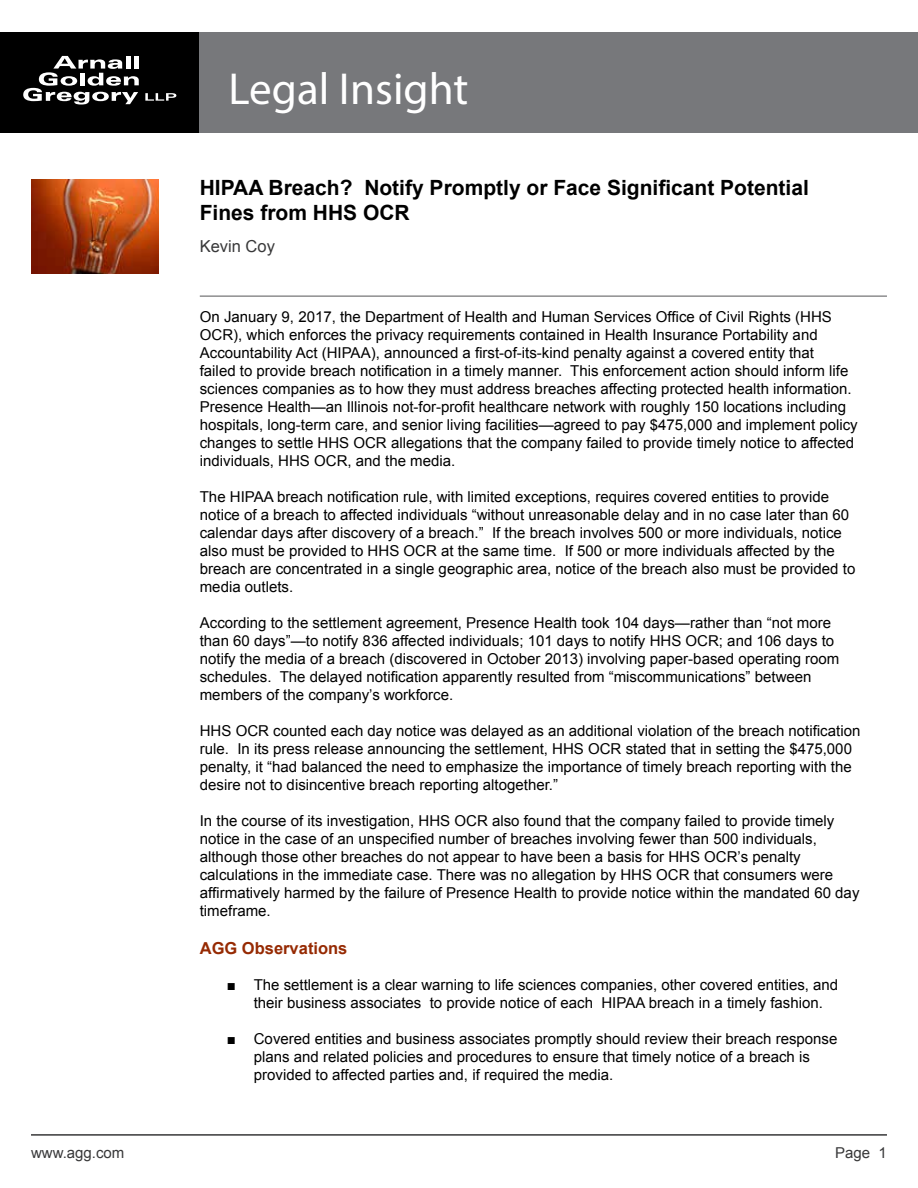
<style>
.page{position:relative;width:918px;height:1188px;background:#fff}
.page>*{position:absolute;margin:0;border:0;box-sizing:border-box;transform-origin:0 0}
.t1{font:45px "Myriad Pro";color:#fff}
.t2{font:700 21px/25.2px "Arial";color:#000}
.t3{font:700 16.5px "Arial";color:#962a03}
.t4{font:16.5px "Arial";color:#383839}
.t5{font:15px/18px "Arial";color:#000}
.t6{font:15px "Arial";color:#383839}
</style>
<div class="page">
<div style="left:0;top:32px;width:200px;height:101px;background:#000"></div>
<svg style="left:23px;top:56px;width:116px;height:49px"></svg>
<svg style="left:145px;top:93px;width:31px;height:8px"></svg>
<div style="left:200px;top:32px;width:718px;height:101px;background:#77787b"></div>
<hr style="left:31px;top:1134px;width:856px;height:2px;background:#383839">
<img style="left:31px;top:180px;width:128px;height:94px">
<hr style="left:200px;top:296px;width:687px;height:1px;background:#545456">
<h1 class="t1" style="left:229px;top:61px;width:241px">Legal Insight</h1>
<h2 class="t2" style="left:200px;top:176px;width:611px">HIPAA Breach? Notify Promptly or Face Significant Potential<br>Fines from HHS OCR</h2>
<p class="t4" style="left:200px;top:235px;width:77px">Kevin Coy</p>
<p class="t5" style="left:200px;top:308px;width:660px">On January 9, 2017, the Department of Health and Human Services Office of Civil Rights (HHS OCR), which enforces the privacy requirements contained in Health Insurance Portability and Accountability Act (HIPAA), announced a first-of-its-kind penalty against a covered entity that<br>failed to provide breach notification in a timely manner. This enforcement action should inform life sciences companies as to how they must address breaches affecting protected health information.<br>Presence Health—an Illinois not-for-profit healthcare network with roughly 150 locations including hospitals, long-term care, and senior living facilities—agreed to pay $475,000 and implement policy changes to settle HHS OCR allegations that the company failed to provide timely notice to affected individuals, HHS OCR, and the media.</p>
<p class="t5" style="left:200px;top:488px;width:657px">The HIPAA breach notification rule, with limited exceptions, requires covered entities to provide notice of a breach to affected individuals “without unreasonable delay and in no case later than 60 calendar days after discovery of a breach.” If the breach involves 500 or more individuals, notice also must be provided to HHS OCR at the same time. If 500 or more individuals affected by the breach are concentrated in a single geographic area, notice of the breach also must be provided to media outlets.</p>
<p class="t5" style="left:200px;top:614px;width:641px">According to the settlement agreement, Presence Health took 104 days—rather than “not more than 60 days”—to notify 836 affected individuals; 101 days to notify HHS OCR; and 106 days to notify the media of a breach (discovered in October 2013) involving paper-based operating room schedules. The delayed notification apparently resulted from “miscommunications” between members of the company’s workforce.</p>
<p class="t5" style="left:200px;top:722px;width:662px">HHS OCR counted each day notice was delayed as an additional violation of the breach notification rule. In its press release announcing the settlement, HHS OCR stated that in setting the $475,000 penalty, it “had balanced the need to emphasize the importance of timely breach reporting with the desire not to disincentive breach reporting altogether.”</p>
<p class="t5" style="left:200px;top:812px;width:661px">In the course of its investigation, HHS OCR also found that the company failed to provide timely notice in the case of an unspecified number of breaches involving fewer than 500 individuals, although those other breaches do not appear to have been a basis for HHS OCR’s penalty calculations in the immediate case. There was no allegation by HHS OCR that consumers were affirmatively harmed by the failure of Presence Health to provide notice within the mandated 60 day timeframe.</p>
<p class="t3" style="left:200px;top:937px;width:149px">AGG Observations</p>
<p class="t5" style="left:254px;top:976px;width:586px;text-indent:-27px">■ The settlement is a clear warning to life sciences companies, other covered entities, and their business associates to provide notice of each HIPAA breach in a timely fashion.</p>
<p class="t5" style="left:254px;top:1030px;width:585px;text-indent:-27px">■ Covered entities and business associates promptly should review their breach response plans and related policies and procedures to ensure that timely notice of a breach is provided to affected parties and, if required the media.</p>
<p class="t6" style="left:31px;top:1142px;width:95px">www.agg.com</p>
<p class="t6" style="left:835px;top:1142px;width:53px">Page 1</p>
</div>
